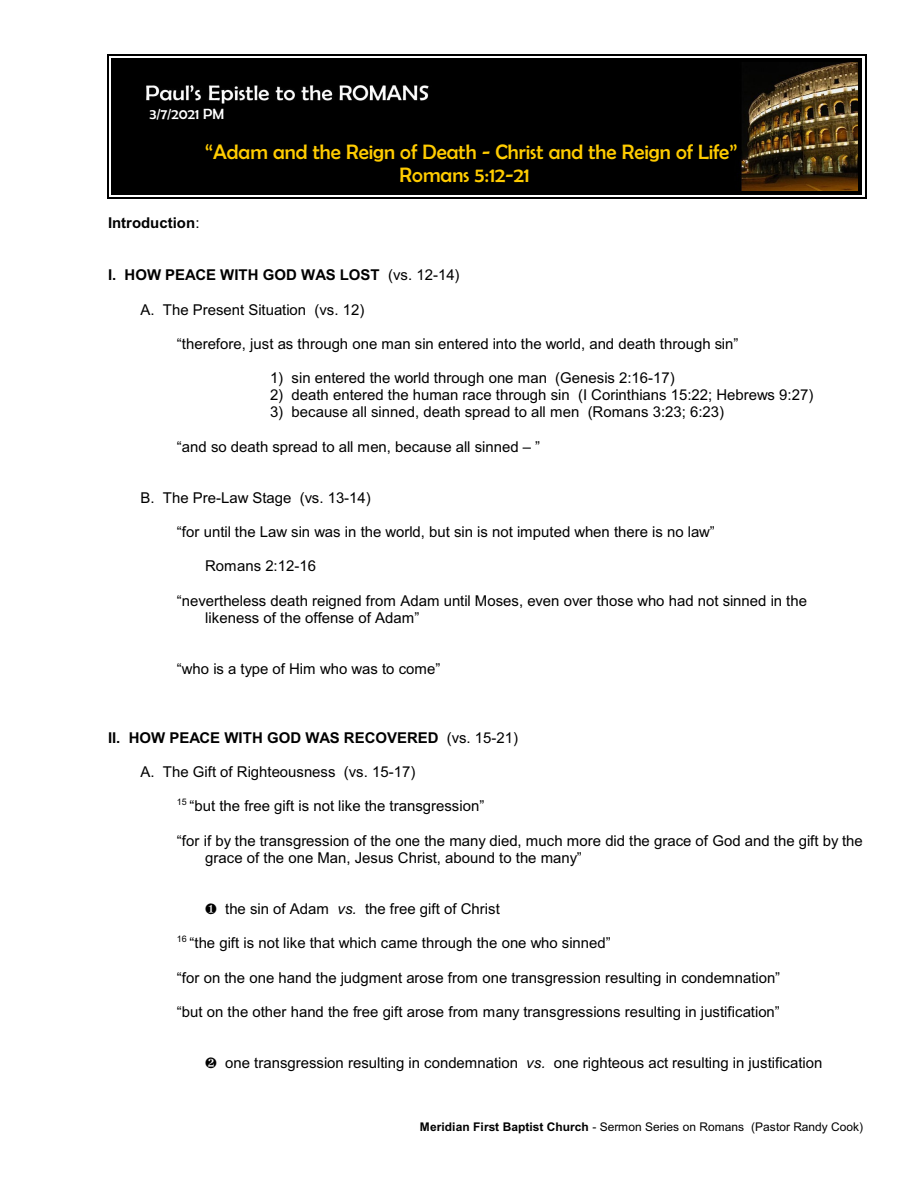
<style>
.page{position:relative;width:918px;height:1188px;background:#fff}
.page>*{position:absolute;margin:0;border:0;box-sizing:border-box;transform-origin:0 0}
.t1{font:21px/23.4px "Berlin Sans FB";color:#fc0}
.t2{font:15px/17.1px "Arial";color:#000}
.t3{font:700 15px "Arial";color:#000}
.t4{font:15px "Berlin Sans FB";color:#fff}
.t5{font:12px "Arial";color:#000}
.s1{font-weight:400}
.s2{font-style:italic}
.s3{font-weight:700}
</style>
<div class="page">
<img style="left:116px;top:62px;width:742px;height:129px">
<hr style="left:112px;top:58px;width:3px;height:137px;background:#000">
<hr style="left:858px;top:58px;width:4px;height:137px;background:#000">
<hr style="left:112px;top:58px;width:750px;height:4px;background:#000">
<hr style="left:112px;top:191px;width:750px;height:4px;background:#000">
<hr style="left:108px;top:54px;width:1px;height:145px;background:#000">
<hr style="left:865px;top:54px;width:1px;height:145px;background:#000">
<hr style="left:108px;top:54px;width:758px;height:2px;background:#000">
<hr style="left:108px;top:198px;width:758px;height:1px;background:#000">
<p class="t4" style="left:149px;top:106px;width:76px">3/7/2021 PM</p>
<h1 class="t1" style="left:400px;top:140px;width:339px;text-indent:-194px">“Adam and the Reign of Death - Christ and the Reign of Life”<br>Romans 5:12-21</h1>
<p class="t3" style="left:108px;top:218px;width:93px">Introduction<span class="s1">:</span></p>
<p class="t3" style="left:108px;top:270px;width:353px">I. HOW PEACE WITH GOD WAS LOST <span class="s1">(vs. 12-14)</span></p>
<p class="t2" style="left:140px;top:302px;width:225px">A. The Present Situation (vs. 12)</p>
<p class="t2" style="left:177px;top:337px;width:563px">“therefore, just as through one man sin entered into the world, and death through sin”</p>
<p class="t2" style="left:270px;top:371px;width:406px">1) sin entered the world through one man (Genesis 2:16-17)</p>
<p class="t2" style="left:270px;top:388px;width:545px">2) death entered the human race through sin (I Corinthians 15:22; Hebrews 9:27)</p>
<p class="t2" style="left:270px;top:405px;width:456px">3) because all sinned, death spread to all men (Romans 3:23; 6:23)</p>
<p class="t2" style="left:177px;top:439px;width:365px">“and so death spread to all men, because all sinned – ”</p>
<p class="t2" style="left:140px;top:490px;width:232px">B. The Pre-Law Stage (vs. 13-14)</p>
<p class="t2" style="left:177px;top:525px;width:539px">“for until the Law sin was in the world, but sin is not imputed when there is no law”</p>
<p class="t2" style="left:205px;top:559px;width:112px">Romans 2:12-16</p>
<p class="t2" style="left:205px;top:593px;width:603px;text-indent:-28px">“nevertheless death reigned from Adam until Moses, even over those who had not sinned in the likeness of the offense of Adam”</p>
<p class="t2" style="left:177px;top:661px;width:265px">“who is a type of Him who was to come”</p>
<p class="t3" style="left:108px;top:732px;width:412px">II. HOW PEACE WITH GOD WAS RECOVERED <span class="s1">(vs. 15-21)</span></p>
<p class="t2" style="left:140px;top:765px;width:276px">A. The Gift of Righteousness (vs. 15-17)</p>
<p class="t2" style="left:177px;top:799px;width:309px"><sup>15</sup> “but the free gift is not like the transgression”</p>
<p class="t2" style="left:205px;top:833px;width:659px;text-indent:-28px">“for if by the transgression of the one the many died, much more did the grace of God and the gift by the grace of the one Man, Jesus Christ, abound to the many”</p>
<p class="t2" style="left:205px;top:902px;width:296px">➢ the sin of Adam <span class="s2">vs.</span> the free gift of Christ</p>
<p class="t2" style="left:177px;top:936px;width:435px"><sup>16</sup> “the gift is not like that which came through the one who sinned”</p>
<p class="t2" style="left:177px;top:970px;width:605px">“for on the one hand the judgment arose from one transgression resulting in condemnation”</p>
<p class="t2" style="left:177px;top:1004px;width:604px">“but on the other hand the free gift arose from many transgressions resulting in justification”</p>
<p class="t2" style="left:225px;top:1056px;width:599px">one transgression resulting in condemnation <span class="s2">vs.</span> one righteous act resulting in justification</p>
<p class="t5" style="left:420px;top:1122px;width:445px"><span class="s3">Meridian First Baptist Church</span> - Sermon Series on Romans (Pastor Randy Cook)</p>
</div>
